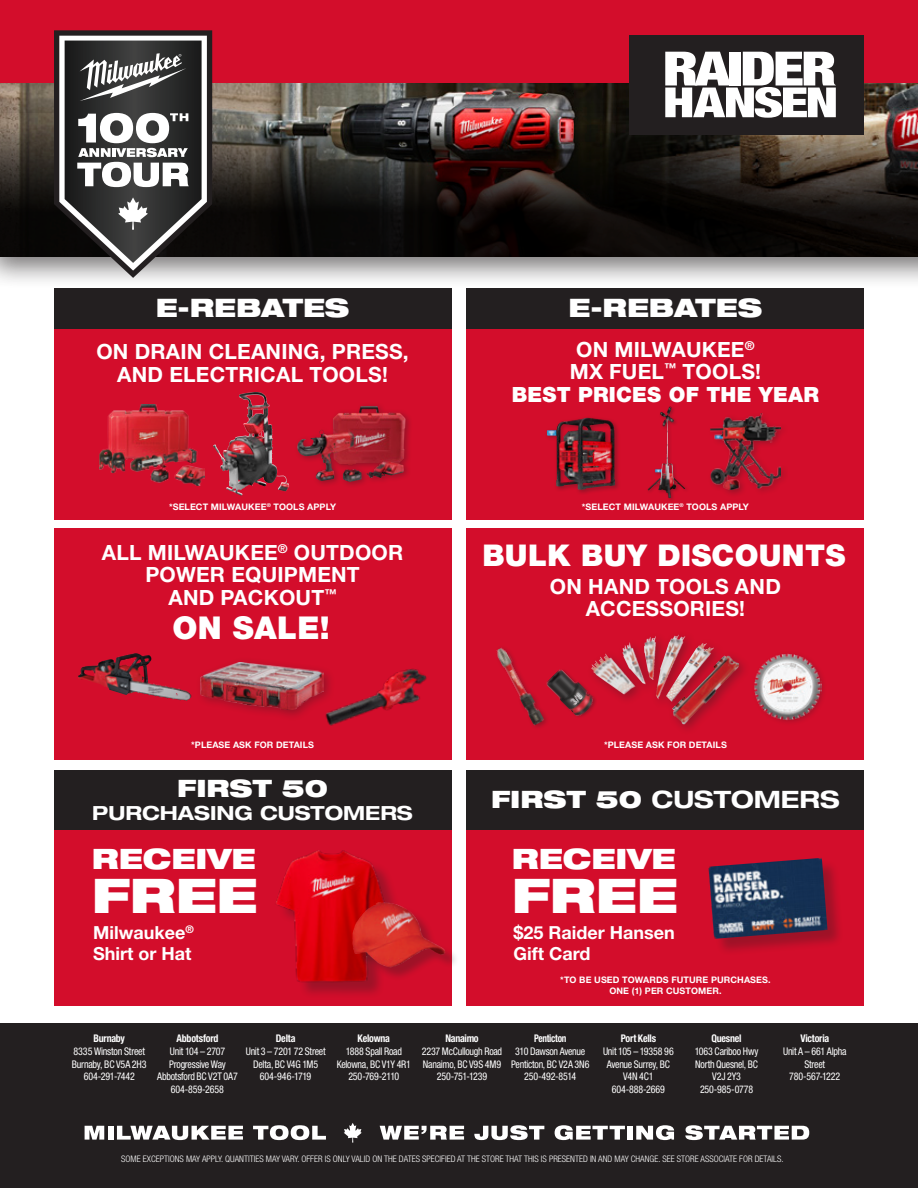
<style>
.page{position:relative;width:918px;height:1188px;background:#fff}
.page>*{position:absolute;margin:0;border:0;box-sizing:border-box;transform-origin:0 0}
.t1{font:900 expanded 47.85px "Helvetica Neue LT Std";color:#fff}
.t2{font:900 31.5px "Helvetica Neue LT Std";letter-spacing:.01em;color:#fff}
.t3{font:900 30px "Helvetica Neue LT Std";letter-spacing:.01em;color:#fff}
.t4{font:900 expanded 28.2px "Helvetica Neue LT Std";color:#fff}
.t5{font:900 expanded 25.5px "Helvetica Neue LT Std";color:#fff}
.t6{font:700 expanded 24px "Helvetica Neue LT Std";color:#fff}
.t7{font:900 expanded 24px "Helvetica Neue LT Std";color:#fff}
.t8{font:700 21px/22.5px "Helvetica Neue LT Std";letter-spacing:.01em;color:#fff;text-align:center}
.t9{font:700 expanded 19.5px "Helvetica Neue LT Std";color:#fff}
.t10{font:700 18px/21px "Helvetica Neue LT Std";color:#fff}
.t11{font:condensed 10.5px/12.6px "Helvetica Neue LT Std";letter-spacing:-.02em;color:#fff;text-align:center;scale:.94 1}
.t12{font:700 condensed 10.5px "Helvetica Neue LT Std";letter-spacing:-.02em;color:#fff;scale:.94 1}
.t13{font:condensed 10.5px "Helvetica Neue LT Std";letter-spacing:-.02em;color:#fff;scale:.95 1}
.t14{font:700 condensed 10.5px "Helvetica Neue LT Std";letter-spacing:-.02em;color:#fff;scale:.87 1}
.t15{font:300 condensed 9px "Helvetica Neue LT Std";color:#fff}
.t16{font:700 9px/10.8px "Helvetica Neue LT Std";letter-spacing:.01em;color:#fff;text-align:center}
.s1{font-weight:900}
</style>
<div class="page">
<img style="left:0;top:83px;width:630px;height:19px">
<div style="left:0;top:102px;width:918px;height:188px;background:#231f20;opacity:.75"></div>
<div style="left:0;top:0;width:918px;height:83px;background:#d30d2b"></div>
<svg style="left:0;top:114px;width:918px;height:142px;background:#261d19"></svg>
<svg style="left:54px;top:30px;width:158px;height:248px"></svg>
<div style="left:0;top:1105px;width:918px;height:83px;background:#231f20"></div>
<svg style="left:85px;top:1126px;width:19px;height:14px"></svg>
<div style="left:108px;top:1126px;width:5px;height:14px;background:#fff"></div>
<svg style="left:117px;top:1126px;width:126px;height:14px"></svg>
<svg style="left:253px;top:1125px;width:73px;height:15px"></svg>
<svg style="left:380px;top:1126px;width:84px;height:14px"></svg>
<svg style="left:474px;top:1125px;width:70px;height:15px"></svg>
<svg style="left:555px;top:1125px;width:70px;height:15px"></svg>
<div style="left:627px;top:1126px;width:6px;height:14px;background:#fff"></div>
<svg style="left:636px;top:1125px;width:38px;height:15px"></svg>
<svg style="left:685px;top:1125px;width:124px;height:15px"></svg>
<svg style="left:344px;top:1123px;width:18px;height:20px"></svg>
<div style="left:54px;top:288px;width:397px;height:231px;background:#d30d2b"></div>
<div style="left:54px;top:529px;width:397px;height:231px;background:#d30d2b"></div>
<div style="left:54px;top:770px;width:397px;height:235px;background:#d30d2b"></div>
<div style="left:467px;top:288px;width:397px;height:231px;background:#d30d2b"></div>
<div style="left:467px;top:529px;width:397px;height:231px;background:#d30d2b"></div>
<div style="left:467px;top:770px;width:397px;height:235px;background:#d30d2b"></div>
<div style="left:54px;top:288px;width:397px;height:40px;background:#231f20"></div>
<div style="left:54px;top:770px;width:397px;height:60px;background:#231f20"></div>
<div style="left:467px;top:770px;width:397px;height:60px;background:#231f20"></div>
<div style="left:467px;top:288px;width:397px;height:40px;background:#231f20"></div>
<img style="left:213px;top:392px;width:43px;height:76px">
<img style="left:78px;top:653px;width:64px;height:42px">
<img style="left:100px;top:405px;width:105px;height:81px">
<img style="left:327px;top:668px;width:100px;height:58px">
<div style="left:294px;top:403px;width:119px;height:86px;background:#231f20;opacity:.35"></div>
<img style="left:297px;top:406px;width:66px;height:50px">
<div style="left:707px;top:410px;width:81px;height:88px;background:#231f20;opacity:.35"></div>
<img style="left:711px;top:413px;width:70px;height:77px">
<img style="left:648px;top:406px;width:37px;height:92px">
<div style="left:545px;top:415px;width:75px;height:80px;background:#231f20;opacity:.35"></div>
<img style="left:547px;top:418px;width:68px;height:72px">
<div style="left:278px;top:853px;width:124px;height:146px;background:#231f20;opacity:.3"></div>
<img style="left:276px;top:850px;width:114px;height:135px">
<div style="left:354px;top:904px;width:106px;height:77px;background:#231f20;opacity:.3"></div>
<img style="left:352px;top:902px;width:27px;height:55px">
<div style="left:710px;top:860px;width:134px;height:96px;background:#231f20;opacity:.3"></div>
<img style="left:708px;top:858px;width:119px;height:81px">
<div style="left:587px;top:630px;width:163px;height:106px;background:#231f20;opacity:.35"></div>
<img style="left:656px;top:635px;width:22px;height:65px">
<div style="left:496px;top:645px;width:54px;height:86px;background:#231f20;opacity:.35"></div>
<img style="left:496px;top:646px;width:48px;height:80px">
<img style="left:545px;top:666px;width:52px;height:53px">
<div style="left:752px;top:651px;width:76px;height:75px;background:#231f20;opacity:.35"></div>
<img style="left:754px;top:652px;width:68px;height:68px">
<div style="left:0;top:1024px;width:918px;height:81px;background:#231f20"></div>
<div style="left:630px;top:35px;width:234px;height:99px;background:#231f20"></div>
<svg style="left:665px;top:52px;width:171px;height:66px"></svg>
<div style="left:196px;top:657px;width:139px;height:64px;background:#231f20;opacity:.35"></div>
<img style="left:201px;top:662px;width:123px;height:47px">
<p class="t5" style="left:156px;top:291px;width:195px">E-REBATES</p>
<p class="t5" style="left:569px;top:291px;width:195px">E-REBATES</p>
<p class="t8" style="left:96px;top:340px;width:314px">ON DRAIN CLEANING, PRESS,<br>AND ELECTRICAL TOOLS!</p>
<p class="t8" style="left:512px;top:337px;width:309px">ON MILWAUKEE<sup>®<br></sup>MX FUEL<sup>™</sup> TOOLS!<br><span class="s1">BEST PRICES OF THE YEAR</span></p>
<p class="t16" style="left:169px;top:502px;width:169px">*SELECT MILWAUKEE<sup>®</sup> TOOLS APPLY</p>
<p class="t16" style="left:582px;top:502px;width:169px">*SELECT MILWAUKEE<sup>®</sup> TOOLS APPLY</p>
<p class="t8" style="left:102px;top:541px;width:303px">ALL MILWAUKEE<sup>®</sup> OUTDOOR<br>POWER EQUIPMENT<br>AND PACKOUT<sup>™</sup></p>
<p class="t2" style="left:172px;top:609px;width:159px">ON SALE!</p>
<p class="t3" style="left:482px;top:538px;width:364px">BULK BUY DISCOUNTS</p>
<p class="t8" style="left:550px;top:575px;width:232px">ON HAND TOOLS AND<br>ACCESSORIES!</p>
<p class="t16" style="left:191px;top:739px;width:124px">*PLEASE ASK FOR DETAILS</p>
<p class="t16" style="left:604px;top:739px;width:124px">*PLEASE ASK FOR DETAILS</p>
<p class="t7" style="left:177px;top:772px;width:152px">FIRST 50</p>
<p class="t9" style="left:92px;top:801px;width:322px">PURCHASING CUSTOMERS</p>
<p class="t6" style="left:491px;top:785px;width:350px"><span class="s1">FIRST 50</span> CUSTOMERS</p>
<p class="t4" style="left:92px;top:840px;width:165px">RECEIVE</p>
<p class="t1" style="left:92px;top:864px;width:167px">FREE</p>
<p class="t4" style="left:512px;top:840px;width:165px">RECEIVE</p>
<p class="t1" style="left:512px;top:864px;width:167px">FREE</p>
<p class="t10" style="left:93px;top:921px;width:102px">Milwaukee<sup>®<br></sup>Shirt or Hat</p>
<p class="t10" style="left:513px;top:921px;width:163px">$25 Raider Hansen<br>Gift Card</p>
<p class="t16" style="left:560px;top:974px;width:212px">*TO BE USED TOWARDS FUTURE PURCHASES.<br>ONE (1) PER CUSTOMER.</p>
<p class="t12" style="left:94px;top:1032px;width:35px">Burnaby</p>
<p class="t13" style="left:74px;top:1045px;width:77px">8335 Winston Street</p>
<p class="t13" style="left:72px;top:1058px;width:80px">Burnaby, BC V5A 2H3</p>
<p class="t11" style="left:84px;top:1070px;width:56px">604-291-7442</p>
<p class="t12" style="left:177px;top:1032px;width:46px">Abbotsford</p>
<p class="t11" style="left:169px;top:1045px;width:62px;text-align:left">Unit 104 – 2707<br>Progressive Way</p>
<p class="t11" style="left:157px;top:1070px;width:87px">Abbotsford BC V2T 0A7</p>
<p class="t11" style="left:171px;top:1083px;width:58px">604-859-2658</p>
<p class="t12" style="left:276px;top:1032px;width:22px">Delta</p>
<p class="t11" style="left:246px;top:1045px;width:86px">Unit 3 – 7201 72 Street</p>
<p class="t11" style="left:253px;top:1058px;width:71px">Delta, BC V4G 1M5</p>
<p class="t11" style="left:260px;top:1070px;width:56px">604-946-1719</p>
<p class="t12" style="left:358px;top:1032px;width:36px">Kelowna</p>
<p class="t11" style="left:346px;top:1045px;width:61px">1888 Spall Road</p>
<p class="t11" style="left:337px;top:1058px;width:80px">Kelowna, BC V1Y 4R1</p>
<p class="t11" style="left:348px;top:1070px;width:56px">250-769-2110</p>
<p class="t12" style="left:445px;top:1032px;width:37px">Nanaimo</p>
<p class="t11" style="left:422px;top:1045px;width:87px">2237 McCullough Road</p>
<p class="t11" style="left:423px;top:1058px;width:85px">Nanaimo, BC V9S 4M9</p>
<p class="t11" style="left:437px;top:1070px;width:55px">250-751-1239</p>
<p class="t14" style="left:534px;top:1032px;width:39px">Penticton</p>
<p class="t11" style="left:515px;top:1045px;width:76px">310 Dawson Avenue</p>
<p class="t11" style="left:511px;top:1058px;width:85px">Penticton, BC V2A 3N6</p>
<p class="t11" style="left:524px;top:1070px;width:57px">250-492-8514</p>
<p class="t12" style="left:621px;top:1032px;width:39px">Port Kells</p>
<p class="t11" style="left:603px;top:1045px;width:77px">Unit 105 – 19358 96<br>Avenue Surrey, BC<br>V4N 4C1</p>
<p class="t11" style="left:612px;top:1083px;width:58px">604-888-2669</p>
<p class="t12" style="left:712px;top:1032px;width:34px">Quesnel</p>
<p class="t11" style="left:695px;top:1045px;width:69px">1063 Cariboo Hwy<br>North Quesnel, BC<br>V2J 2Y3</p>
<p class="t11" style="left:700px;top:1083px;width:58px">250-985-0778</p>
<p class="t12" style="left:800px;top:1032px;width:32px">Victoria</p>
<p class="t11" style="left:783px;top:1045px;width:69px">Unit A – 661 Alpha<br>Street</p>
<p class="t11" style="left:789px;top:1070px;width:56px">780-567-1222</p>
<p class="t15" style="left:121px;top:1154px;width:664px">SOME EXCEPTIONS MAY APPLY. QUANTITIES MAY VARY. OFFER IS ONLY VALID ON THE DATES SPECIFIED AT THE STORE THAT THIS IS PRESENTED IN AND MAY CHANGE. SEE STORE ASSOCIATE FOR DETAILS.</p>
</div>
